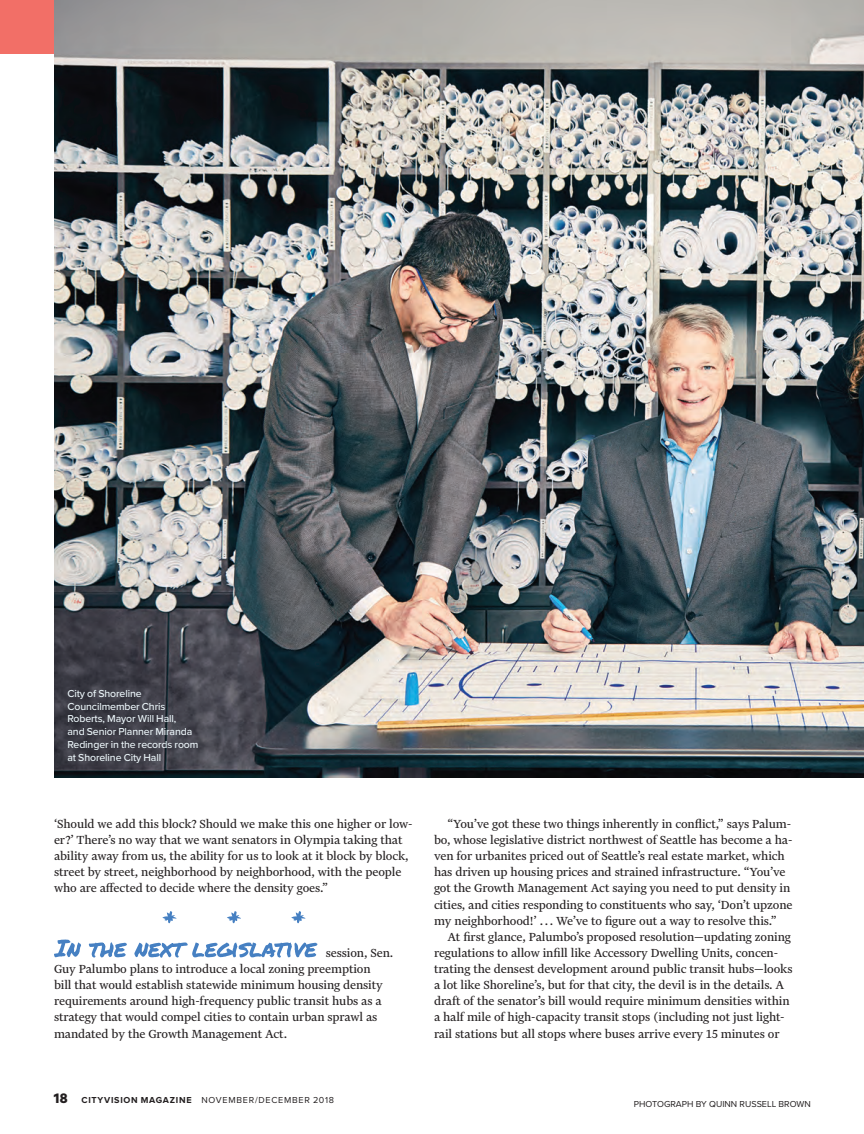
<style>
.page{position:relative;width:864px;height:1134px;background:#fff}
.page>*{position:absolute;margin:0;border:0;box-sizing:border-box;transform-origin:0 0}
.t1{font:700 15.45px "Metric";color:#231f20}
.t2{font:13.8px/16px "Financier Text";letter-spacing:-.01em;color:#231f20}
.t3{font:500 10.5px/12.8px "Proxima Nova";letter-spacing:-.01em;color:#ebf5f9}
.t4{font:9px "Proxima Nova";letter-spacing:.08em;color:#231f20}
.t5{font:9px "Proxima Nova";color:#231f20}
.s1{font-weight:700}
</style>
<div class="page">
<div style="left:0;top:0;width:864px;height:54px;background:#f26f67"></div>
<img style="left:54px;top:0;width:810px;height:778px">
<svg style="left:162px;top:911px;width:143px;height:12px"></svg>
<svg style="left:54px;top:940px;width:263px;height:18px"></svg>
<p class="t3" style="left:68px;top:687px;width:132px">City of Shoreline<br>Councilmember Chris<br>Roberts, Mayor Will Hall,<br>and Senior Planner Miranda<br>Redinger in the records room at Shoreline City Hall</p>
<p class="t2" style="left:54px;top:816px;width:360px">‘Should we add this block? Should we make this one higher or low&shy;er?’ There’s no way that we want senators in Olympia taking that ability away from us, the ability for us to look at it block by block, street by street, neighborhood by neighborhood, with the people who are affected to decide where the density goes.”</p>
<p class="t2" style="left:54px;top:945px;width:341px;text-indent:272px">session, Sen.<br>Guy Palumbo plans to introduce a local zoning preemption<br>bill that would establish statewide minimum housing density requirements around high-frequency public transit hubs as a strategy that would compel cities to contain urban sprawl as mandated by the Growth Management Act.</p>
<p class="t1" style="left:54px;top:1089px;width:15px">18</p>
<p class="t4" style="left:81px;top:1093px;width:254px"><span class="s1">CITYVISION MAGAZINE</span> NOVEMBER/DECEMBER 2018</p>
<p class="t2" style="left:448px;top:816px;width:345px">“You’ve got these two things inherently in conflict,” says Palum-</p>
<p class="t2" style="left:434px;top:832px;width:360px">bo, whose legislative district northwest of Seattle has become a ha-</p>
<p class="t2" style="left:434px;top:848px;width:352px">ven for urbanites priced out of Seattle’s real estate market, which</p>
<p class="t2" style="left:434px;top:864px;width:353px">has driven up housing prices and strained infrastructure. “You’ve</p>
<p class="t2" style="left:434px;top:880px;width:358px">got the Growth Management Act saying you need to put density in</p>
<p class="t2" style="left:434px;top:896px;width:360px">cities, and cities responding to constituents who say, ‘Don’t upzone</p>
<p class="t2" style="left:434px;top:913px;width:344px">my neighborhood!’ ... We’ve to figure out a way to resolve this.”</p>
<p class="t2" style="left:448px;top:929px;width:345px">At first glance, Palumbo’s proposed resolution—updating zoning</p>
<p class="t2" style="left:434px;top:945px;width:346px">regulations to allow infill like Accessory Dwelling Units, concen-</p>
<p class="t2" style="left:434px;top:961px;width:360px">trating the densest development around public transit hubs—looks</p>
<p class="t2" style="left:434px;top:977px;width:352px">a lot like Shoreline’s, but for that city, the devil is in the details. A</p>
<p class="t2" style="left:434px;top:993px;width:357px">draft of the senator’s bill would require minimum densities within</p>
<p class="t2" style="left:434px;top:1009px;width:352px">a half mile of high-capacity transit stops (including not just light-</p>
<p class="t2" style="left:434px;top:1025px;width:347px">rail stations but all stops where buses arrive every 15 minutes or</p>
<p class="t5" style="left:634px;top:1097px;width:178px">PHOTOGRAPH BY QUINN RUSSELL BROWN</p>
</div>
